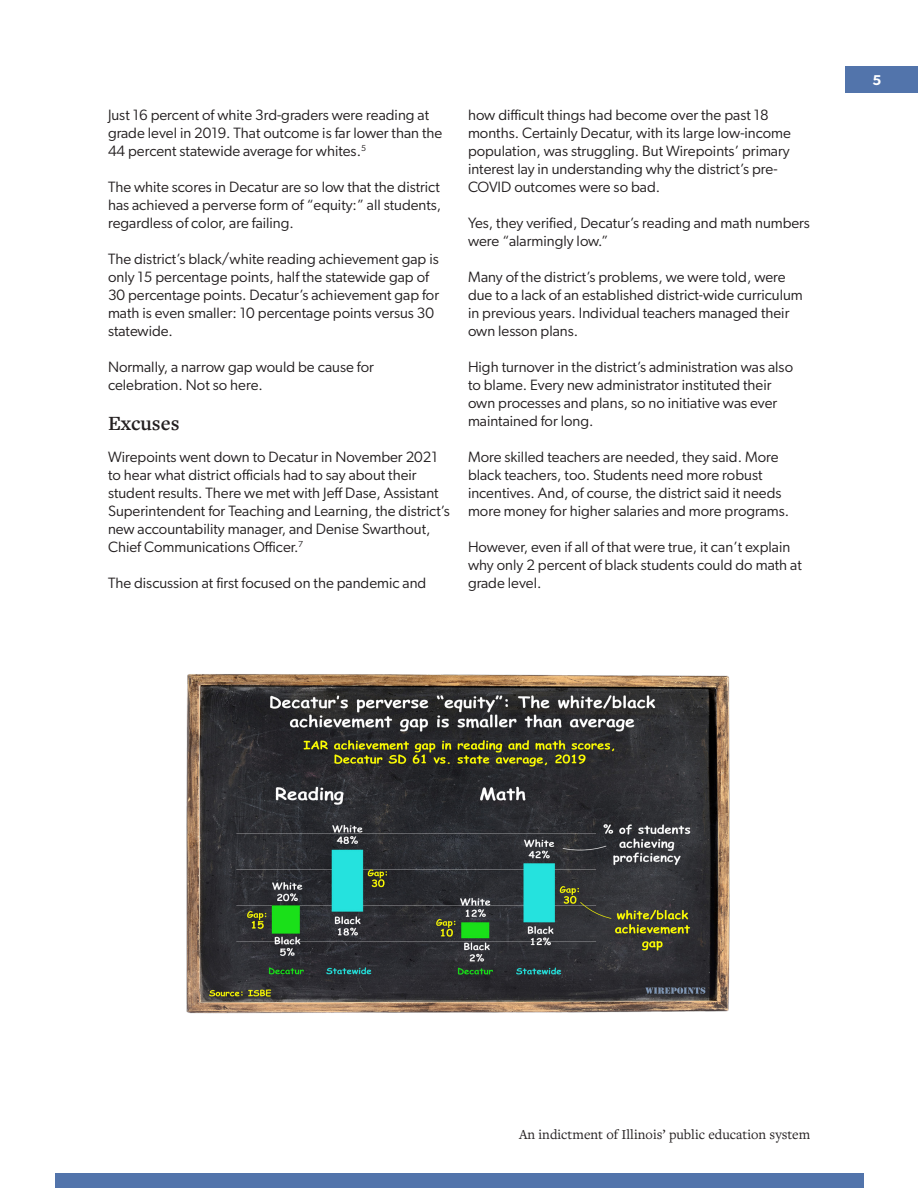
<style>
.page{position:relative;width:918px;height:1188px;background:#fff}
.page>*{position:absolute;margin:0;border:0;box-sizing:border-box;transform-origin:0 0}
.t1{font:600 21px "Freight Text Pro";color:#231f20}
.t2{font:15px/18px "Gibson";color:#231f20}
.t3{font:14.25px "Freight Text Pro";color:#231f20}
.t4{font:600 14.25px "Gibson";color:#fff}
</style>
<div class="page">
<div style="left:55px;top:1173px;width:809px;height:15px;background:#5274ab"></div>
<div style="left:846px;top:66px;width:72px;height:27px;background:#5274ab"></div>
<img style="left:186px;top:674px;width:544px;height:340px">
<p class="t2" style="left:108px;top:106px;width:336px">Just 16 percent of white 3rd-graders were reading at grade level in 2019. That outcome is far lower than the<br>44 percent statewide average for whites.<sup>5</sup></p>
<p class="t2" style="left:108px;top:178px;width:335px;text-align:justify">The white scores in Decatur are so low that the district has achieved a perverse form of “equity:” all students, regardless of color, are failing.</p>
<p class="t2" style="left:108px;top:250px;width:333px">The district’s black/white reading achievement gap is only 15 percentage points, half the statewide gap of 30 percentage points. Decatur’s achievement gap for math is even smaller: 10 percentage points versus 30 statewide.</p>
<p class="t2" style="left:108px;top:358px;width:267px">Normally, a narrow gap would be cause for celebration. Not so here.</p>
<p class="t1" style="left:108px;top:409px;width:73px">Excuses</p>
<p class="t2" style="left:108px;top:448px;width:343px">Wirepoints went down to Decatur in November 2021 to hear what district officials had to say about their student results. There we met with Jeff Dase, Assistant Superintendent for Teaching and Learning, the district’s new accountability manager, and Denise Swarthout, Chief Communications Officer.<sup>7</sup></p>
<p class="t2" style="left:108px;top:574px;width:320px">The discussion at first focused on the pandemic and</p>
<p class="t2" style="left:468px;top:106px;width:324px">how difficult things had become over the past 18 months. Certainly Decatur, with its large low-income population, was struggling. But Wirepoints’ primary interest lay in understanding why the district’s pre-COVID outcomes were so bad.</p>
<p class="t2" style="left:468px;top:214px;width:343px">Yes, they verified, Decatur’s reading and math numbers were “alarmingly low.”</p>
<p class="t2" style="left:468px;top:268px;width:336px">Many of the district’s problems, we were told, were due to a lack of an established district-wide curriculum in previous years. Individual teachers managed their own lesson plans.</p>
<p class="t2" style="left:468px;top:358px;width:327px">High turnover in the district’s administration was also to blame. Every new administrator instituted their own processes and plans, so no initiative was ever maintained for long.</p>
<p class="t2" style="left:468px;top:448px;width:323px">More skilled teachers are needed, they said. More black teachers, too. Students need more robust incentives. And, of course, the district said it needs more money for higher salaries and more programs.</p>
<p class="t2" style="left:468px;top:538px;width:335px">However, even if all of that were true, it can’t explain why only 2 percent of black students could do math at grade level.</p>
<p class="t4" style="left:873px;top:72px;width:10px">5</p>
<p class="t3" style="left:519px;top:1125px;width:293px">An indictment of Illinois’ public education system</p>
</div>
